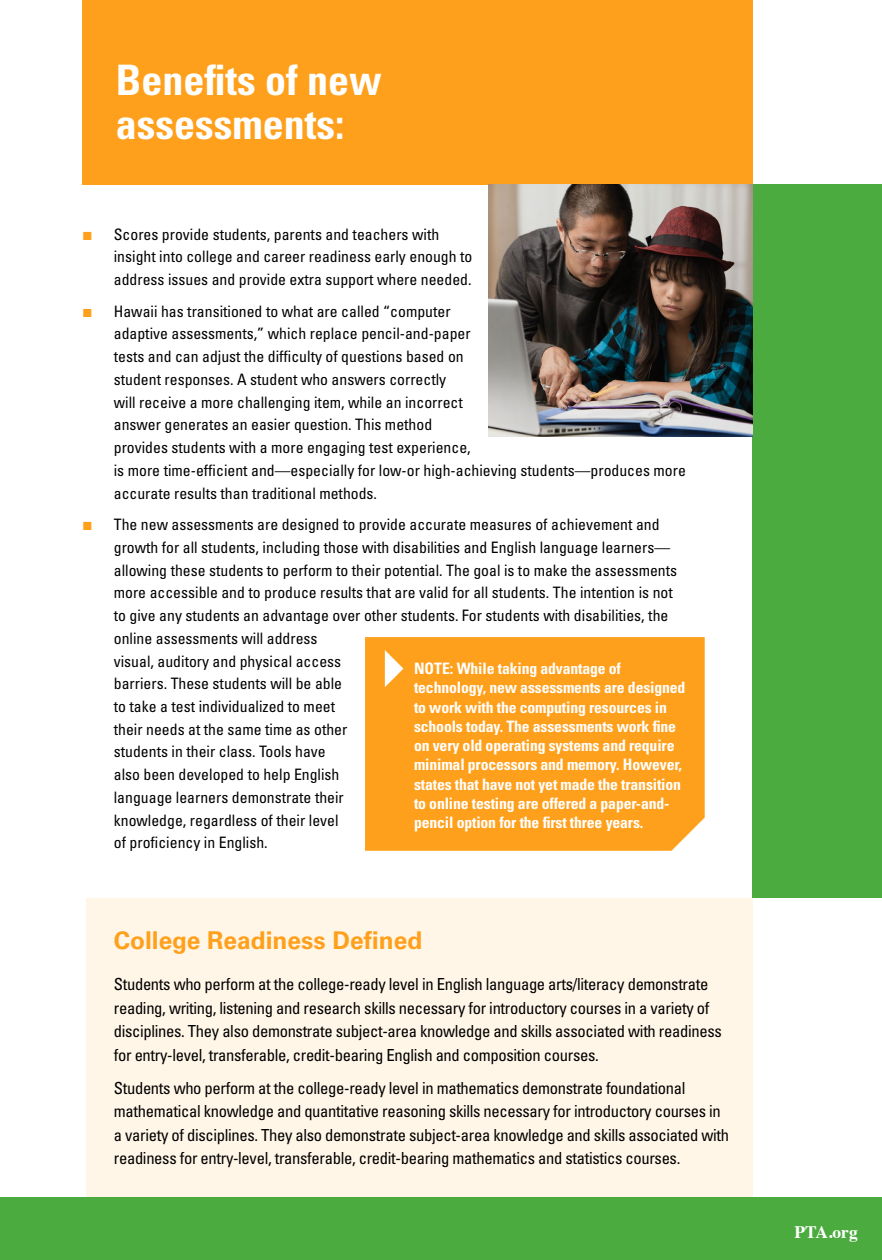
<style>
.page{position:relative;width:882px;height:1260px;background:#fff}
.page>*{position:absolute;margin:0;border:0;box-sizing:border-box;transform-origin:0 0}
.t1{font:700 condensed 42px/43.8px "Univers LT Std";color:#fff}
.t2{font:700 24.5px "Univers LT Std";color:#ffa01c}
.t3{font:700 17.5px "Times";color:#fff}
.t4{font:condensed 16.62px/23.6px "Univers LT Std";letter-spacing:-.02em;color:#000}
.t5{font:condensed 15.75px/22.8px "Univers LT Std";color:#000}
.t6{font:700 condensed 15.75px/19.2px "Univers LT Std";letter-spacing:-.01em;color:#fff}
.s1{font-family:"Arial";font-stretch:normal;font-size:17.5px;color:#ffa01c}
</style>
<div class="page">
<div style="left:87px;top:898px;width:666px;height:299px;background:#fff6e8"></div>
<div style="left:82px;top:0;width:671px;height:184px;background:#ffa01c"></div>
<div style="left:753px;top:184px;width:129px;height:714px;background:#4cab3f"></div>
<div style="left:0;top:1197px;width:763px;height:63px;background:#4cab3f"></div>
<div style="left:753px;top:1197px;width:129px;height:63px;background:#4cab3f"></div>
<div style="left:365px;top:637px;width:340px;height:214px;background:#ffa01c"></div>
<svg style="left:385px;top:650px;width:18px;height:37px"></svg>
<img style="left:488px;top:184px;width:265px;height:252px">
<h1 class="t1" style="left:116px;top:58px;width:267px">Benefits of new assessments:</h1>
<p class="t5" style="left:114px;top:222px;width:360px;text-indent:-32px"><span class="s1">■</span> Scores provide students, parents and teachers with insight into college and career readiness early enough to address issues and provide extra support where needed.</p>
<p class="t5" style="left:114px;top:299px;width:574px;text-indent:-32px"><span class="s1">■</span> Hawaii has transitioned to what are called “computer<br>adaptive assessments,” which replace pencil-and-paper<br>tests and can adjust the difficulty of questions based on<br>student responses. A student who answers correctly<br>will receive a more challenging item, while an incorrect<br>answer generates an easier question. This method<br>provides students with a more engaging test experience,<br>is more time-efficient and—especially for low-or high-achieving students—produces more accurate results than traditional methods.</p>
<p class="t5" style="left:114px;top:513px;width:565px;text-indent:-32px"><span class="s1">■</span> The new assessments are designed to provide accurate measures of achievement and growth for all students, including those with disabilities and English language learners— allowing these students to perform to their potential. The goal is to make the assessments more accessible and to produce results that are valid for all students. The intention is not to give any students an advantage over other students. For students with disabilities, the online assessments will address<br>visual, auditory and physical access<br>barriers. These students will be able<br>to take a test individualized to meet<br>their needs at the same time as other<br>students in their class. Tools have<br>also been developed to help English<br>language learners demonstrate their<br>knowledge, regardless of their level<br>of proficiency in English.</p>
<p class="t6" style="left:414px;top:659px;width:273px">NOTE: While taking advantage of technology, new assessments are designed to work with the computing resources in schools today. The assessments work fine on very old operating systems and require minimal processors and memory. However, states that have not yet made the transition to online testing are offered a paper-and&shy;pencil option for the first three years.</p>
<h2 class="t2" style="left:114px;top:926px;width:310px">College Readiness Defined</h2>
<p class="t4" style="left:114px;top:972px;width:610px">Students who perform at the college-ready level in English language arts/literacy demonstrate reading, writing, listening and research skills necessary for introductory courses in a variety of disciplines. They also demonstrate subject-area knowledge and skills associated with readiness for entry-level, transferable, credit-bearing English and composition courses.</p>
<p class="t4" style="left:114px;top:1076px;width:617px">Students who perform at the college-ready level in mathematics demonstrate foundational mathematical knowledge and quantitative reasoning skills necessary for introductory courses in a variety of disciplines. They also demonstrate subject-area knowledge and skills associated with readiness for entry-level, transferable, credit-bearing mathematics and statistics courses.</p>
<p class="t3" style="left:794px;top:1216px;width:65px">PTA.org</p>
</div>
